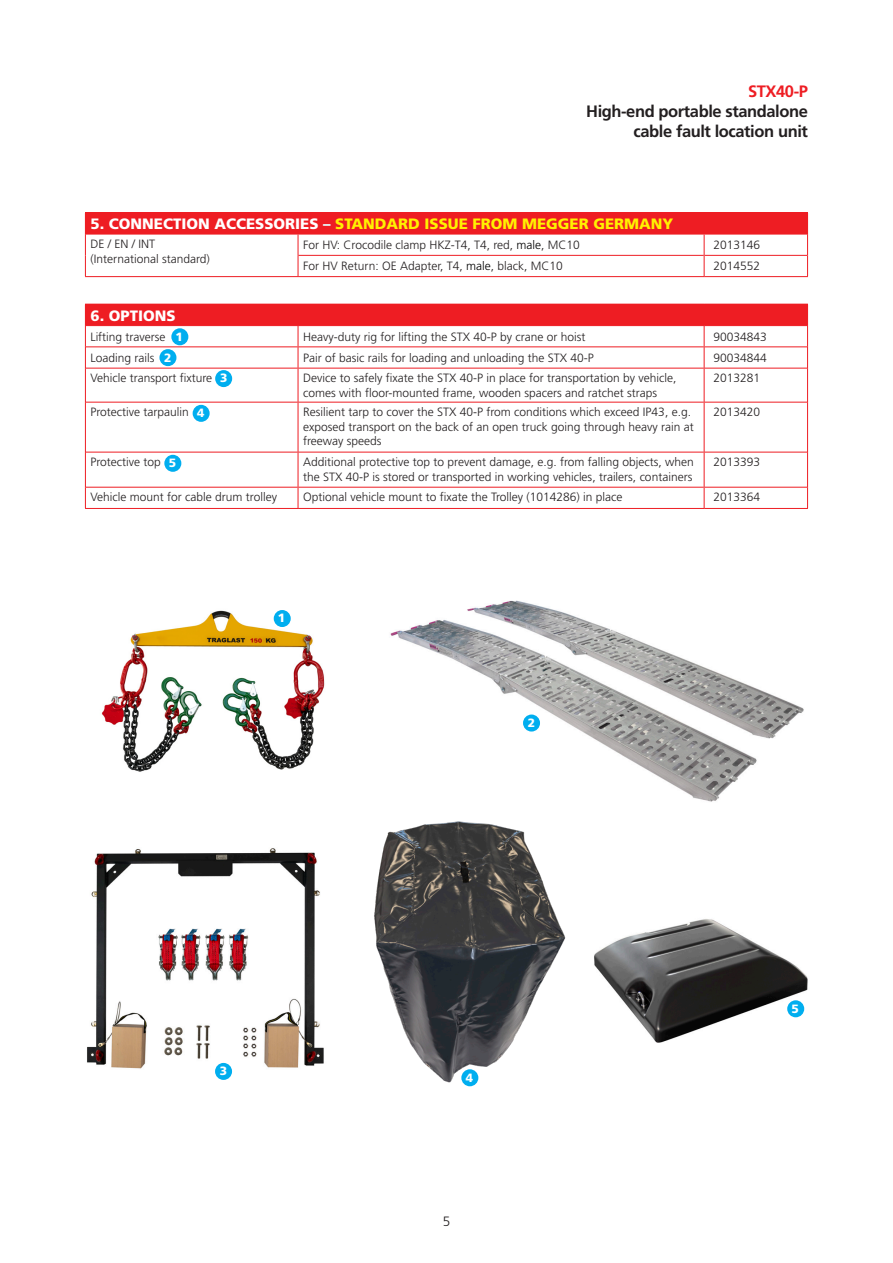
<style>
.page{position:relative;width:893px;height:1263px;background:#fff}
.page>*{position:absolute;margin:0;border:0;box-sizing:border-box;transform-origin:0 0}
.Product_Description{font:700 16.5px/19.8px "Frutiger LT Pro";letter-spacing:-.025em;color:#231f20;text-align:right}
.Product_Name{font:700 16.5px "Frutiger LT Pro";letter-spacing:-.025em;color:#ee1d23}
.Absatzformat_2{font:900 15px "Frutiger LT Pro";color:#fff101}
.Absatzformat_2-2{font:900 15px "Frutiger LT Pro";color:#fff}
.t1{font:300 13.5px "Frutiger LT Pro";color:#231f20}
.Absatzformat_3{font:300 12px/14.4px "Frutiger LT Pro";color:#231f20}
.Absatzformat_3-2{font:900 12px "Frutiger LT Pro";color:#fff}
.s1{color:#fff}
.s2{color:#e6e7e9}
.s3{color:#000001}
</style>
<div class="page">
<div style="left:85px;top:304px;width:722px;height:22px;background:#ee1d23"></div>
<svg style="left:86px;top:326px;width:721px;height:182px"></svg>
<hr style="left:85px;top:368px;width:1px;height:34px;background:#ee1d23">
<hr style="left:85px;top:402px;width:1px;height:50px;background:#ee1d23">
<hr style="left:85px;top:452px;width:1px;height:35px;background:#ee1d23">
<svg style="left:85px;top:487px;width:1px;height:21px"></svg>
<hr style="left:86px;top:346px;width:212px;height:1px;background:#ee1d23">
<hr style="left:298px;top:346px;width:406px;height:1px;background:#ee1d23">
<hr style="left:704px;top:346px;width:103px;height:1px;background:#ee1d23">
<hr style="left:86px;top:368px;width:212px;height:1px;background:#ee1d23">
<hr style="left:298px;top:368px;width:406px;height:1px;background:#ee1d23">
<hr style="left:704px;top:368px;width:103px;height:1px;background:#ee1d23">
<hr style="left:86px;top:402px;width:212px;height:1px;background:#ee1d23">
<hr style="left:298px;top:402px;width:406px;height:1px;background:#ee1d23">
<hr style="left:704px;top:402px;width:103px;height:1px;background:#ee1d23">
<hr style="left:86px;top:452px;width:212px;height:1px;background:#ee1d23">
<hr style="left:298px;top:452px;width:406px;height:1px;background:#ee1d23">
<hr style="left:704px;top:452px;width:103px;height:1px;background:#ee1d23">
<hr style="left:86px;top:487px;width:212px;height:1px;background:#ee1d23">
<hr style="left:298px;top:487px;width:406px;height:1px;background:#ee1d23">
<hr style="left:704px;top:487px;width:103px;height:1px;background:#ee1d23">
<hr style="left:85px;top:508px;width:213px;height:1px;background:#ee1d23">
<hr style="left:298px;top:508px;width:406px;height:1px;background:#ee1d23">
<hr style="left:704px;top:508px;width:104px;height:1px;background:#ee1d23">
<svg style="left:298px;top:326px;width:1px;height:42px"></svg>
<svg style="left:704px;top:326px;width:1px;height:42px"></svg>
<hr style="left:298px;top:368px;width:1px;height:34px;background:#ee1d23">
<hr style="left:704px;top:368px;width:1px;height:34px;background:#ee1d23">
<hr style="left:807px;top:368px;width:1px;height:34px;background:#ee1d23">
<hr style="left:298px;top:402px;width:1px;height:50px;background:#ee1d23">
<hr style="left:704px;top:402px;width:1px;height:50px;background:#ee1d23">
<hr style="left:807px;top:402px;width:1px;height:50px;background:#ee1d23">
<hr style="left:298px;top:452px;width:1px;height:35px;background:#ee1d23">
<hr style="left:704px;top:452px;width:1px;height:35px;background:#ee1d23">
<hr style="left:807px;top:452px;width:1px;height:35px;background:#ee1d23">
<svg style="left:298px;top:487px;width:1px;height:21px"></svg>
<svg style="left:704px;top:487px;width:1px;height:21px"></svg>
<svg style="left:807px;top:487px;width:1px;height:21px"></svg>
<svg style="left:85px;top:325px;width:1px;height:43px"></svg>
<svg style="left:807px;top:304px;width:1px;height:64px"></svg>
<hr style="left:85px;top:212px;width:213px;height:1px;background:#ee1d23">
<hr style="left:298px;top:212px;width:406px;height:1px;background:#ee1d23">
<hr style="left:704px;top:212px;width:104px;height:1px;background:#ee1d23">
<svg style="left:85px;top:213px;width:723px;height:64px"></svg>
<img style="left:87px;top:848px;width:237px;height:232px">
<img style="left:390px;top:600px;width:414px;height:202px">
<img style="left:594px;top:919px;width:214px;height:124px">
<img style="left:374px;top:821px;width:192px;height:266px">
<div style="left:171px;top:328px;width:17px;height:17px;background:#00aeef;border-radius:50%"></div>
<div style="left:159px;top:349px;width:17px;height:17px;background:#00aeef;border-radius:50%"></div>
<div style="left:523px;top:714px;width:17px;height:17px;background:#00aeef;border-radius:50%"></div>
<div style="left:215px;top:370px;width:17px;height:17px;background:#00aeef;border-radius:50%"></div>
<div style="left:193px;top:405px;width:17px;height:17px;background:#00aeef;border-radius:50%"></div>
<div style="left:215px;top:1063px;width:17px;height:17px;background:#00aeef;border-radius:50%"></div>
<div style="left:461px;top:1069px;width:17px;height:17px;background:#00aeef;border-radius:50%"></div>
<img style="left:101px;top:610px;width:224px;height:162px">
<div style="left:787px;top:1000px;width:17px;height:17px;background:#00aeef;border-radius:50%"></div>
<div style="left:274px;top:610px;width:17px;height:17px;background:#00aeef;border-radius:50%"></div>
<div style="left:164px;top:455px;width:17px;height:17px;background:#00aeef;border-radius:50%"></div>
<p class="Product_Name" style="left:748px;top:82px;width:61px">STX40-P</p>
<p class="Product_Description" style="left:586px;top:102px;width:223px">High-end portable standalone cable fault location unit</p>
<p class="Absatzformat_2" style="left:91px;top:215px;width:584px"><span class="s1">5. CONNECTION ACCESSORIES</span> <span class="s2">–</span> STANDARD ISSUE FROM MEGGER GERMANY</p>
<p class="Absatzformat_3" style="left:91px;top:237px;width:121px">DE / EN / INT (International standard)</p>
<p class="Absatzformat_3" style="left:303px;top:238px;width:278px">For HV: Crocodile clamp HKZ-T4, T4, red, <span class="s3">male</span>, MC10</p>
<p class="Absatzformat_3" style="left:713px;top:238px;width:48px">2013146</p>
<p class="Absatzformat_3" style="left:303px;top:259px;width:261px">For HV Return: OE Adapter, T4, <span class="s3">male</span>, black, MC10</p>
<p class="Absatzformat_3" style="left:713px;top:259px;width:48px">2014552</p>
<p class="Absatzformat_2-2" style="left:91px;top:306px;width:87px">6. OPTIONS</p>
<p class="Absatzformat_3" style="left:91px;top:329px;width:77px">Lifting traverse</p>
<p class="Absatzformat_3" style="left:303px;top:329px;width:284px">Heavy-duty rig for lifting the STX 40-P by crane or hoist</p>
<p class="Absatzformat_3" style="left:713px;top:329px;width:55px">90034843</p>
<p class="Absatzformat_3" style="left:91px;top:351px;width:66px">Loading rails</p>
<p class="Absatzformat_3" style="left:303px;top:351px;width:292px">Pair of basic rails for loading and unloading the STX 40-P</p>
<p class="Absatzformat_3" style="left:713px;top:351px;width:55px">90034844</p>
<p class="Absatzformat_3" style="left:91px;top:371px;width:123px">Vehicle transport fixture</p>
<p class="Absatzformat_3" style="left:303px;top:371px;width:375px">Device to safely fixate the STX 40-P in place for transportation by vehicle, comes with floor-mounted frame, wooden spacers and ratchet straps</p>
<p class="Absatzformat_3" style="left:713px;top:371px;width:48px">2013281</p>
<p class="Absatzformat_3" style="left:91px;top:405px;width:100px">Protective tarpaulin</p>
<p class="Absatzformat_3" style="left:303px;top:405px;width:392px">Resilient tarp to cover the STX 40-P from conditions which exceed IP43, e.g. exposed transport on the back of an open truck going through heavy rain at freeway speeds</p>
<p class="Absatzformat_3" style="left:713px;top:405px;width:48px">2013420</p>
<p class="Absatzformat_3" style="left:91px;top:455px;width:72px">Protective top</p>
<p class="Absatzformat_3" style="left:303px;top:455px;width:392px">Additional protective top to prevent damage, e.g. from falling objects, when the STX 40-P is stored or transported in working vehicles, trailers, containers</p>
<p class="Absatzformat_3" style="left:713px;top:455px;width:48px">2013393</p>
<p class="Absatzformat_3" style="left:91px;top:490px;width:188px">Vehicle mount for cable drum trolley</p>
<p class="Absatzformat_3" style="left:303px;top:490px;width:321px">Optional vehicle mount to fixate the Trolley (1014286) in place</p>
<p class="Absatzformat_3" style="left:713px;top:490px;width:48px">2013364</p>
<p class="Absatzformat_3-2" style="left:175px;top:329px;width:9px">1</p>
<p class="Absatzformat_3-2" style="left:164px;top:350px;width:9px">2</p>
<p class="Absatzformat_3-2" style="left:220px;top:371px;width:9px">3</p>
<p class="Absatzformat_3-2" style="left:197px;top:406px;width:9px">4</p>
<p class="Absatzformat_3-2" style="left:169px;top:456px;width:9px">5</p>
<p class="Absatzformat_3-2" style="left:278px;top:611px;width:9px">1</p>
<p class="Absatzformat_3-2" style="left:220px;top:1064px;width:9px">3</p>
<p class="Absatzformat_3-2" style="left:528px;top:715px;width:9px">2</p>
<p class="Absatzformat_3-2" style="left:466px;top:1070px;width:9px">4</p>
<p class="t1" style="left:443px;top:1214px;width:9px">5</p>
<p class="Absatzformat_3-2" style="left:791px;top:1001px;width:9px">5</p>
</div>
